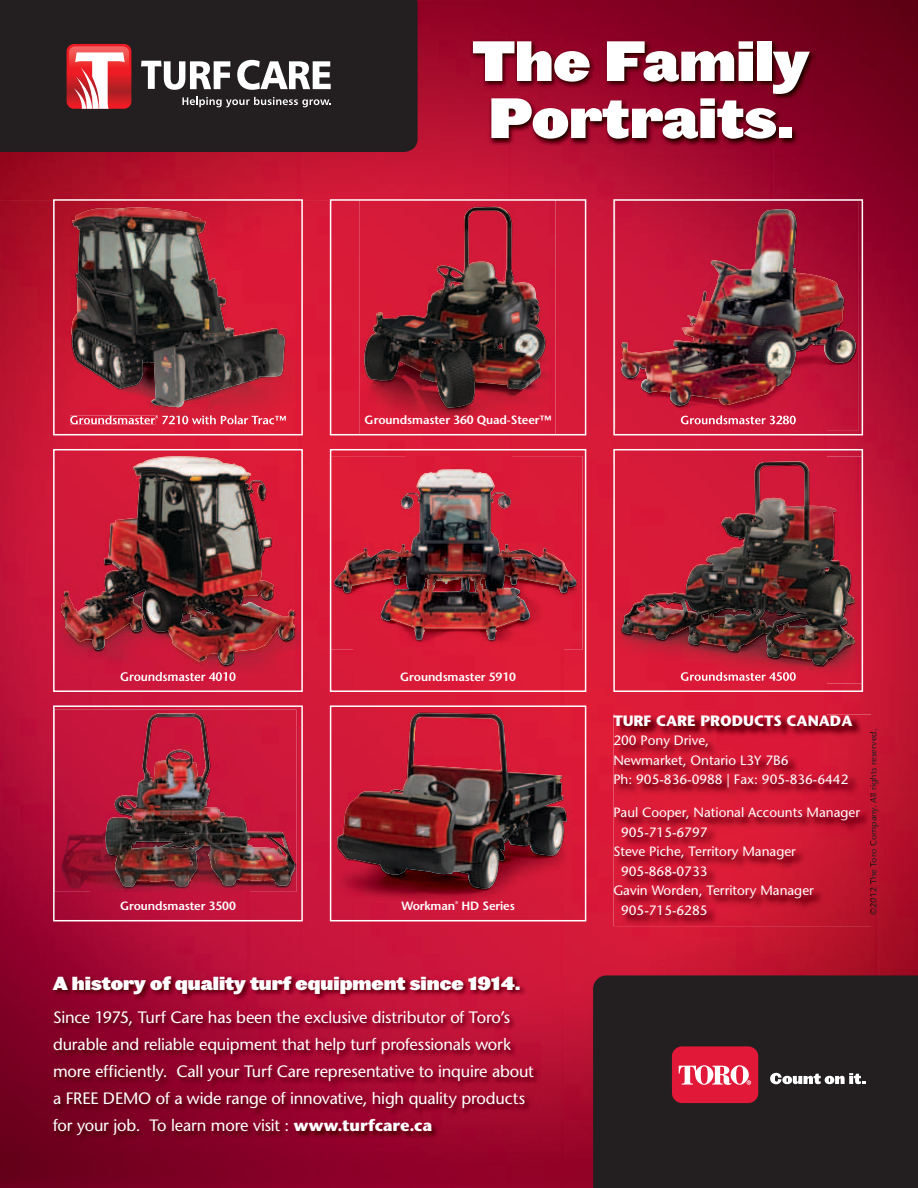
<style>
.page{position:relative;width:918px;height:1188px;background:#fff}
.page>*{position:absolute;margin:0;border:0;box-sizing:border-box;transform-origin:0 0}
.t1{font:54px/57px "Leviathan HTF Black";color:#fff}
.t2{font:18px "Leviathan HTF Black";color:#fff}
.t3{font:16.5px/27px "Stone Sans";letter-spacing:-.01em;color:#fff}
.t4{font:700 15px "Stone Sans";color:#fff}
.t5{font:13.5px/19.5px "Stone Sans";color:#fff}
.t6{font:600 12px "Stone Sans";letter-spacing:-.01em;color:#fff}
.t7{font:9px "Stone Sans";color:#231f20}
.t8{font:600 4.2px "Stone Sans";color:#fff}
.s1{font-weight:700}
</style>
<div class="page">
<img style="left:0;top:0;width:511px;height:200px">
<img style="left:511px;top:0;width:407px;height:42px">
<img style="left:774px;top:42px;width:144px;height:211px">
<img style="left:511px;top:146px;width:263px;height:107px">
<img style="left:0;top:200px;width:91px;height:988px">
<div style="left:301px;top:200px;width:105px;height:264px;background:#db1b38"></div>
<div style="left:511px;top:253px;width:105px;height:211px;background:#d41a39"></div>
<img style="left:826px;top:253px;width:92px;height:527px">
<img style="left:91px;top:435px;width:210px;height:14px">
<div style="left:406px;top:435px;width:105px;height:21px;background:#db1c38"></div>
<div style="left:616px;top:431px;width:210px;height:25px;background:#d3193a"></div>
<img style="left:301px;top:464px;width:52px;height:510px">
<img style="left:564px;top:464px;width:52px;height:724px">
<div style="left:353px;top:650px;width:211px;height:55px;background:#db1b38"></div>
<div style="left:91px;top:677px;width:210px;height:50px;background:#cf183b"></div>
<div style="left:616px;top:684px;width:210px;height:30px;background:#db1b38"></div>
<img style="left:249px;top:727px;width:52px;height:247px">
<img style="left:879px;top:780px;width:39px;height:195px">
<img style="left:91px;top:892px;width:158px;height:82px">
<div style="left:353px;top:903px;width:211px;height:88px;background:#cf183b"></div>
<img style="left:616px;top:914px;width:263px;height:61px">
<img style="left:511px;top:991px;width:53px;height:197px">
<img style="left:91px;top:1143px;width:420px;height:45px">
<img style="left:871px;top:730px;width:8px;height:184px">
<img style="left:121px;top:677px;width:115px;height:4px">
<img style="left:333px;top:708px;width:250px;height:195px">
<img style="left:338px;top:717px;width:167px;height:171px">
<div style="left:330px;top:705px;width:256px;height:216px;border:2px solid #fff"></div>
<img style="left:56px;top:710px;width:240px;height:182px">
<img style="left:106px;top:713px;width:142px;height:173px">
<div style="left:53px;top:705px;width:250px;height:216px;border:2px solid #fff"></div>
<img style="left:333px;top:456px;width:250px;height:194px">
<img style="left:369px;top:469px;width:85px;height:88px">
<div style="left:330px;top:449px;width:256px;height:243px;border:2px solid #fff"></div>
<div style="left:593px;top:975px;width:325px;height:213px;background:#231f20"></div>
<svg style="left:770px;top:1073px;width:95px;height:11px"></svg>
<div style="left:672px;top:1046px;width:86px;height:57px;background:#e11837;border-radius:10px"></div>
<svg style="left:679px;top:1065px;width:72px;height:20px"></svg>
<img style="left:470px;top:39px;width:346px;height:107px">
<img style="left:52px;top:974px;width:489px;height:169px">
<img style="left:360px;top:202px;width:195px;height:230px">
<img style="left:364px;top:207px;width:122px;height:155px">
<div style="left:330px;top:199px;width:256px;height:236px;border:2px solid #fff"></div>
<img style="left:616px;top:202px;width:242px;height:229px">
<img style="left:681px;top:415px;width:115px;height:9px">
<img style="left:621px;top:209px;width:159px;height:197px">
<div style="left:613px;top:199px;width:250px;height:236px;border:2px solid #fff"></div>
<img style="left:56px;top:202px;width:244px;height:230px">
<img style="left:70px;top:415px;width:85px;height:9px">
<img style="left:158px;top:415px;width:128px;height:9px">
<img style="left:71px;top:208px;width:106px;height:199px">
<div style="left:53px;top:199px;width:250px;height:236px;border:2px solid #fff"></div>
<img style="left:56px;top:452px;width:244px;height:225px">
<img style="left:121px;top:672px;width:115px;height:5px">
<img style="left:76px;top:458px;width:81px;height:154px">
<div style="left:53px;top:449px;width:250px;height:243px;border:2px solid #fff"></div>
<img style="left:616px;top:456px;width:244px;height:228px">
<img style="left:681px;top:672px;width:115px;height:9px">
<img style="left:637px;top:465px;width:193px;height:149px">
<img style="left:642px;top:461px;width:154px;height:141px">
<div style="left:613px;top:449px;width:250px;height:243px;border:2px solid #fff"></div>
<img style="left:613px;top:714px;width:258px;height:212px">
<div style="left:0;top:0;width:418px;height:152px;background:#231f20"></div>
<svg style="left:182px;top:97px;width:149px;height:10px"></svg>
<svg style="left:237px;top:60px;width:94px;height:30px"></svg>
<svg style="left:141px;top:61px;width:89px;height:29px"></svg>
<svg style="left:67px;top:44px;width:64px;height:65px"></svg>
<h1 class="t1" style="left:472px;top:33px;width:338px">The Family<br>Portraits.</h1>
<p class="t6" style="left:365px;top:413px;width:188px">Groundsmaster 360 Quad-Steer™</p>
<p class="t6" style="left:120px;top:669px;width:117px">Groundsmaster 4010</p>
<p class="t6" style="left:120px;top:899px;width:117px">Groundsmaster 3500</p>
<p class="t6" style="left:400px;top:669px;width:117px">Groundsmaster 5910</p>
<p class="t6" style="left:401px;top:899px;width:55px">Workman</p>
<p class="t8" style="left:455px;top:900px;width:5px">®</p>
<p class="t6" style="left:461px;top:899px;width:55px">HD Series</p>
<p class="t2" style="left:53px;top:971px;width:469px">A history of quality turf equipment since 1914.</p>
<p class="t3" style="left:53px;top:1004px;width:482px">Since 1975, Turf Care has been the exclusive distributor of Toro’s durable and reliable equipment that help turf professionals work more efficiently. Call your Turf Care representative to inquire about a FREE DEMO of a wide range of innovative, high quality products for your job. To learn more visit : <span class="s1">www.turfcare.ca</span></p>
<p class="t4" style="left:613px;top:711px;width:241px">TURF CARE PRODUCTS CANADA</p>
<p class="t5" style="left:613px;top:731px;width:237px">200 Pony Drive,<br>Newmarket, Ontario L3Y 7B6<br>Ph: 905-836-0988 | Fax: 905-836-6442</p>
<p class="t5" style="left:613px;top:803px;width:248px">Paul Cooper, National Accounts Manager</p>
<p class="t5" style="left:621px;top:822px;width:88px">905-715-6797</p>
<p class="t5" style="left:613px;top:842px;width:184px">Steve Piche, Territory Manager</p>
<p class="t5" style="left:621px;top:861px;width:88px">905-868-0733</p>
<p class="t5" style="left:613px;top:881px;width:202px">Gavin Worden, Territory Manager</p>
<p class="t5" style="left:621px;top:900px;width:88px">905-715-6285</p>
<p class="t7" style="left:868px;top:915px;width:187px;rotate:-90deg">©2012 The Toro Company. All rights reserved.</p>
</div>
